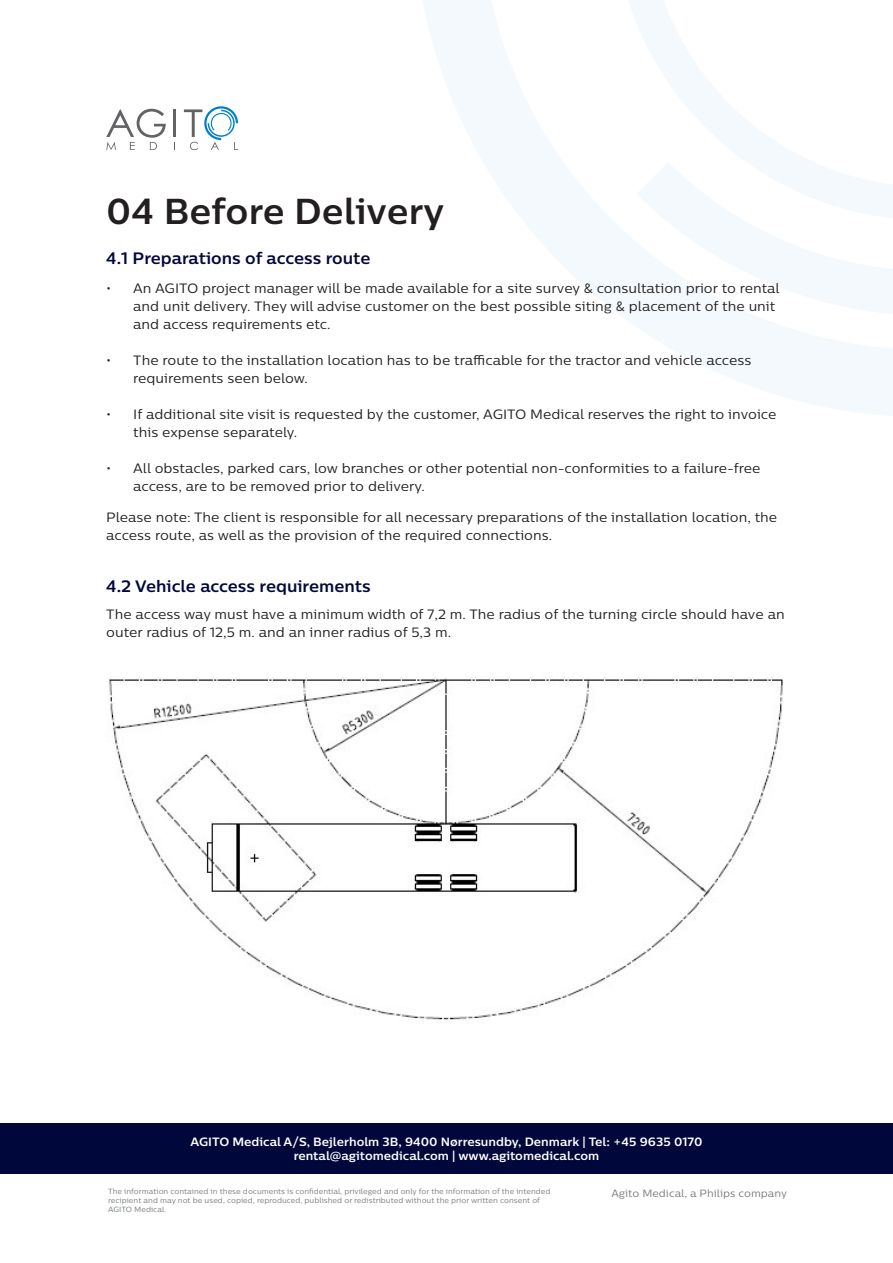
<style>
.page{position:relative;width:893px;height:1263px;background:#fff}
.page>*{position:absolute;margin:0;border:0;box-sizing:border-box;transform-origin:0 0}
.t1{font:700 36px "Centrale Sans";color:#231f20}
.t2{font:700 16.5px "Centrale Sans";color:#00073b}
.t3{font:13.5px/18px "Centrale Sans";color:#231f20}
.t4{font:700 12px/14.4px "Centrale Sans";color:#fff;text-align:center}
.t5{font:10.5px "Centrale Sans";color:#777b7f}
.t6{font:7.5px/9px "Centrale Sans";color:#777b7f}
</style>
<div class="page">
<svg style="left:423px;top:0;width:470px;height:416px"></svg>
<svg style="left:636px;top:221px;width:257px;height:95px;fill:#f3f9fc"></svg>
<svg style="left:613px;top:0;width:280px;height:221px"></svg>
<hr style="left:173px;top:109px;width:3px;height:28px;background:#636366">
<svg style="left:106px;top:109px;width:60px;height:41px"></svg>
<svg style="left:184px;top:106px;width:54px;height:44px"></svg>
<div style="left:0;top:1123px;width:893px;height:51px;background:#00073b"></div>
<img style="left:109px;top:678px;width:674px;height:342px">
<p class="t1" style="left:106px;top:188px;width:339px">04 Before Delivery</p>
<p class="t2" style="left:106px;top:248px;width:266px">4.1 Preparations of access route</p>
<p class="t3" style="left:133px;top:279px;width:648px;text-indent:-27px">• An AGITO project manager will be made available for a site survey &amp; consultation prior to rental and unit delivery. They will advise customer on the best possible siting &amp; placement of the unit and access requirements etc.</p>
<p class="t3" style="left:133px;top:351px;width:620px;text-indent:-27px">• The route to the installation location has to be trafficable for the tractor and vehicle access requirements seen below.</p>
<p class="t3" style="left:133px;top:405px;width:645px;text-indent:-27px">• If additional site visit is requested by the customer, AGITO Medical reserves the right to invoice this expense separately.</p>
<p class="t3" style="left:133px;top:459px;width:629px;text-indent:-27px">• All obstacles, parked cars, low branches or other potential non-conformities to a failure-free access, are to be removed prior to delivery.</p>
<p class="t3" style="left:106px;top:508px;width:672px">Please note: The client is responsible for all necessary preparations of the installation location, the access route, as well as the provision of the required connections.</p>
<p class="t2" style="left:106px;top:575px;width:266px">4.2 Vehicle access requirements</p>
<p class="t3" style="left:106px;top:605px;width:680px">The access way must have a minimum width of 7,2 m. The radius of the turning circle should have an outer radius of 12,5 m. and an inner radius of 5,3 m.</p>
<p class="t4" style="left:190px;top:1134px;width:513px">AGITO Medical A/S, Bejlerholm 3B, 9400 Nørresundby, Denmark | Tel: +45 9635 0170 rental@agitomedical.com | www.agitomedical.com</p>
<p class="t5" style="left:611px;top:1187px;width:177px">Agito Medical, a Philips company</p>
<p class="t6" style="left:108px;top:1187px;width:444px">The information contained in these documents is confidential, privileged and only for the information of the intended recipient and may not be used, copied, reproduced, published or redistributed without the prior written consent of<br>AGITO Medical.</p>
</div>
